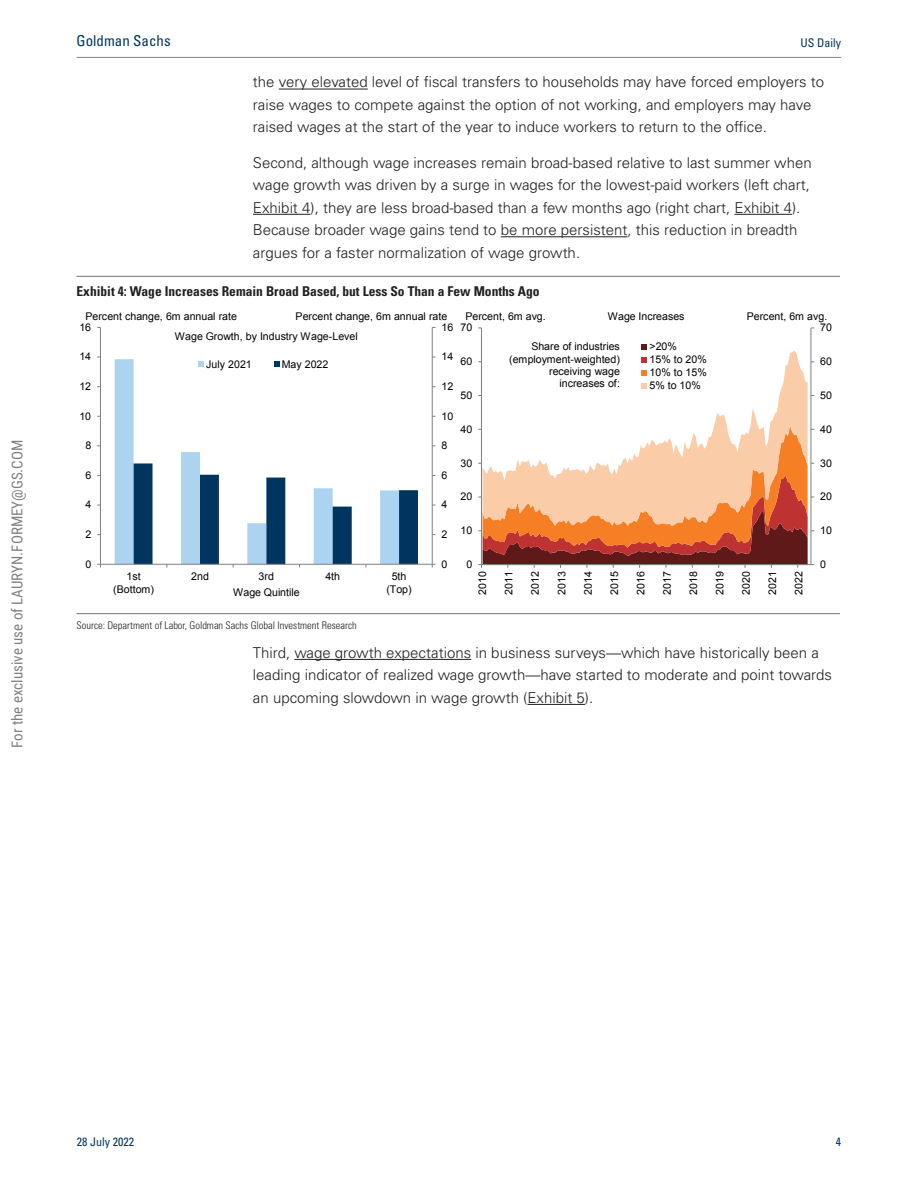
<style>
.page{position:relative;width:918px;height:1188px;background:#fff}
.page>*{position:absolute;margin:0;border:0;box-sizing:border-box;transform-origin:0 0}
.t1{font:300 15px/22.5px "Univers LT Std";color:#231f20}
.t2{font:15px "Roboto Condensed";color:#808080}
.t3{font:condensed 15px "Univers LT Std";color:#003661}
.t4{font:700 condensed 13.5px "Univers LT Std";color:#231f20}
.t5{font:condensed 12px "Univers LT Std";color:#003661}
.t6{font:10.65px/12.3px "Arial";color:#000;text-align:center}
.t7{font:300 condensed 10.5px "Univers LT Std";color:#231f20}
</style>
<div class="page">
<hr style="left:279px;top:89px;width:89px;height:1px;background:#231f20">
<hr style="left:253px;top:214px;width:58px;height:1px;background:#231f20">
<hr style="left:735px;top:214px;width:57px;height:1px;background:#231f20">
<hr style="left:501px;top:236px;width:127px;height:1px;background:#231f20">
<hr style="left:294px;top:659px;width:177px;height:1px;background:#231f20">
<hr style="left:527px;top:704px;width:58px;height:1px;background:#231f20">
<hr style="left:77px;top:276px;width:763px;height:1px;background:#737378">
<svg style="left:115px;top:359px;width:165px;height:205px"></svg>
<hr style="left:432px;top:327px;width:1px;height:237px;background:#7f7f7f">
<hr style="left:100px;top:327px;width:1px;height:237px;background:#7f7f7f">
<hr style="left:100px;top:564px;width:332px;height:1px;background:#7f7f7f">
<svg style="left:134px;top:463px;width:284px;height:104px"></svg>
<svg style="left:199px;top:362px;width:5px;height:5px"></svg>
<svg style="left:274px;top:362px;width:5px;height:5px"></svg>
<svg style="left:641px;top:351px;width:167px;height:75px"></svg>
<hr style="left:811px;top:328px;width:1px;height:237px;background:#7f7f7f">
<hr style="left:481px;top:328px;width:1px;height:237px;background:#7f7f7f">
<svg style="left:478px;top:426px;width:336px;height:142px"></svg>
<svg style="left:642px;top:344px;width:5px;height:5px"></svg>
<svg style="left:642px;top:357px;width:5px;height:5px"></svg>
<svg style="left:642px;top:370px;width:5px;height:5px"></svg>
<svg style="left:642px;top:383px;width:5px;height:5px"></svg>
<hr style="left:77px;top:613px;width:763px;height:1px;background:#737378">
<hr style="left:77px;top:57px;width:764px;height:1px;background:#808285">
<p class="t2" style="left:11px;top:748px;width:310px;rotate:-90deg">For the exclusive use of LAURYN.FORMEY@GS.COM</p>
<p class="t3" style="left:77px;top:35px;width:96px">Goldman Sachs</p>
<p class="t5" style="left:801px;top:38px;width:42px">US Daily</p>
<p class="t1" style="left:253px;top:72px;width:573px">the very elevated level of fiscal transfers to households may have forced employers to raise wages to compete against the option of not working, and employers may have raised wages at the start of the year to induce workers to return to the office.</p>
<p class="t1" style="left:253px;top:152px;width:560px">Second, although wage increases remain broad-based relative to last summer when wage growth was driven by a surge in wages for the lowest-paid workers (left chart, Exhibit 4), they are less broad-based than a few months ago (right chart, Exhibit 4).<br>Because broader wage gains tend to be more persistent, this reduction in breadth argues for a faster normalization of wage growth.</p>
<p class="t4" style="left:77px;top:286px;width:465px">Exhibit 4: Wage Increases Remain Broad Based, but Less So Than a Few Months Ago</p>
<p class="t6" style="left:85px;top:310px;width:153px">Percent change, 6m annual rate</p>
<p class="t6" style="left:175px;top:306px;width:274px;line-height:19.6px;text-align:left;text-indent:121px">Percent change, 6m annual rate<br>Wage Growth, by Industry Wage-Level</p>
<p class="t6" style="left:79px;top:321px;width:13px">16</p>
<p class="t6" style="left:441px;top:321px;width:13px">16</p>
<p class="t6" style="left:79px;top:351px;width:13px">14</p>
<p class="t6" style="left:206px;top:358px;width:47px">July 2021</p>
<p class="t6" style="left:282px;top:358px;width:48px">May 2022</p>
<p class="t6" style="left:441px;top:351px;width:13px">14</p>
<p class="t6" style="left:79px;top:380px;width:13px">12</p>
<p class="t6" style="left:441px;top:380px;width:13px">12</p>
<p class="t6" style="left:79px;top:410px;width:13px">10</p>
<p class="t6" style="left:441px;top:410px;width:13px">10</p>
<p class="t6" style="left:465px;top:310px;width:82px">Percent, 6m avg.</p>
<p class="t6" style="left:747px;top:310px;width:82px">Percent, 6m avg.</p>
<p class="t6" style="left:608px;top:310px;width:78px">Wage Increases</p>
<p class="t6" style="left:509px;top:340px;width:112px;text-align:right">Share of industries (employment-weighted) receiving wage increases of:</p>
<p class="t6" style="left:461px;top:321px;width:13px">70</p>
<p class="t6" style="left:820px;top:321px;width:13px">70</p>
<p class="t6" style="left:649px;top:340px;width:59px;line-height:13px;text-align:left">&gt;20%<br>15% to 20%<br>10% to 15%<br>5% to 10%</p>
<p class="t6" style="left:461px;top:355px;width:13px">60</p>
<p class="t6" style="left:820px;top:355px;width:13px">60</p>
<p class="t6" style="left:461px;top:389px;width:13px">50</p>
<p class="t6" style="left:820px;top:389px;width:13px">50</p>
<p class="t6" style="left:461px;top:423px;width:13px">40</p>
<p class="t6" style="left:820px;top:423px;width:13px">40</p>
<p class="t6" style="left:85px;top:439px;width:7px">8</p>
<p class="t6" style="left:441px;top:439px;width:7px">8</p>
<p class="t6" style="left:461px;top:457px;width:13px">30</p>
<p class="t6" style="left:820px;top:457px;width:13px">30</p>
<p class="t6" style="left:85px;top:469px;width:7px">6</p>
<p class="t6" style="left:441px;top:469px;width:7px">6</p>
<p class="t6" style="left:85px;top:499px;width:7px">4</p>
<p class="t6" style="left:441px;top:499px;width:7px">4</p>
<p class="t6" style="left:461px;top:491px;width:13px">20</p>
<p class="t6" style="left:820px;top:491px;width:13px">20</p>
<p class="t6" style="left:85px;top:528px;width:7px">2</p>
<p class="t6" style="left:441px;top:528px;width:7px">2</p>
<p class="t6" style="left:461px;top:524px;width:13px">10</p>
<p class="t6" style="left:820px;top:524px;width:13px">10</p>
<p class="t6" style="left:85px;top:558px;width:7px">0</p>
<p class="t6" style="left:441px;top:558px;width:7px">0</p>
<p class="t6" style="left:466px;top:558px;width:7px">0</p>
<p class="t6" style="left:820px;top:558px;width:7px">0</p>
<p class="t6" style="left:113px;top:571px;width:42px">1st (Bottom)</p>
<p class="t6" style="left:191px;top:571px;width:19px">2nd</p>
<p class="t6" style="left:259px;top:571px;width:17px">3rd</p>
<p class="t6" style="left:325px;top:571px;width:16px">4th</p>
<p class="t6" style="left:386px;top:571px;width:27px">5th (Top)</p>
<p class="t6" style="left:233px;top:586px;width:68px">Wage Quintile</p>
<p class="t6" style="left:476px;top:595px;width:25px;rotate:-90deg">2010</p>
<p class="t6" style="left:503px;top:595px;width:25px;rotate:-90deg">2011</p>
<p class="t6" style="left:529px;top:595px;width:25px;rotate:-90deg">2012</p>
<p class="t6" style="left:556px;top:595px;width:25px;rotate:-90deg">2013</p>
<p class="t6" style="left:582px;top:595px;width:25px;rotate:-90deg">2014</p>
<p class="t6" style="left:608px;top:595px;width:25px;rotate:-90deg">2015</p>
<p class="t6" style="left:635px;top:595px;width:25px;rotate:-90deg">2016</p>
<p class="t6" style="left:661px;top:595px;width:25px;rotate:-90deg">2017</p>
<p class="t6" style="left:687px;top:595px;width:25px;rotate:-90deg">2018</p>
<p class="t6" style="left:714px;top:595px;width:25px;rotate:-90deg">2019</p>
<p class="t6" style="left:740px;top:595px;width:25px;rotate:-90deg">2020</p>
<p class="t6" style="left:766px;top:595px;width:25px;rotate:-90deg">2021</p>
<p class="t6" style="left:793px;top:595px;width:25px;rotate:-90deg">2022</p>
<p class="t7" style="left:77px;top:621px;width:282px">Source: Department of Labor, Goldman Sachs Global Investment Research</p>
<p class="t1" style="left:253px;top:643px;width:581px">Third, wage growth expectations in business surveys—which have historically been a leading indicator of realized wage growth—have started to moderate and point towards an upcoming slowdown in wage growth (Exhibit 5).</p>
<p class="t5" style="left:77px;top:1137px;width:59px">28 July 2022</p>
<p class="t5" style="left:836px;top:1137px;width:7px">4</p>
</div>
